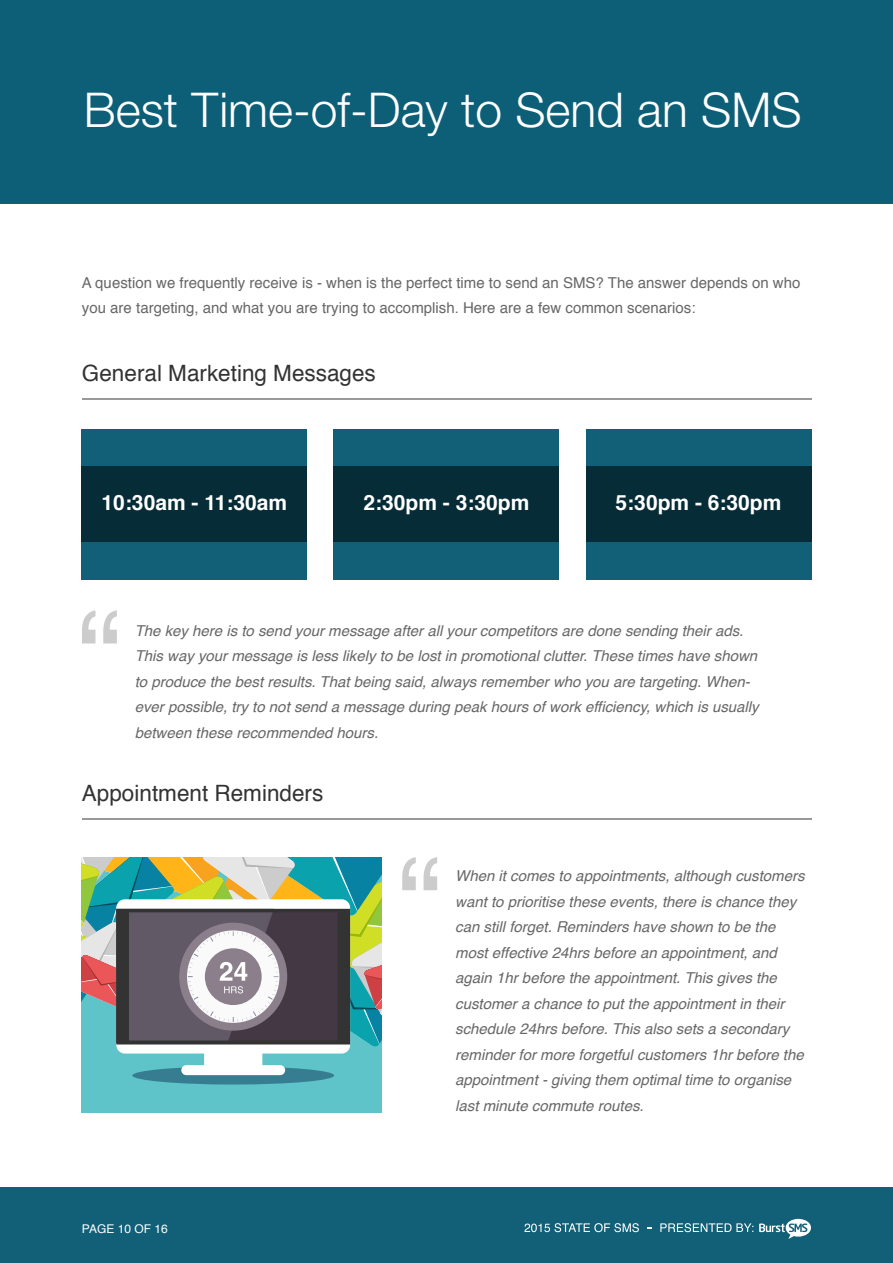
<style>
.page{position:relative;width:893px;height:1263px;background:#fff}
.page>*{position:absolute;margin:0;border:0;box-sizing:border-box;transform-origin:0 0}
.t1{font:300 48px "Helvetica Neue";color:#fff}
.t2{font:22.5px "Helvetica";color:#333}
.t3{font:700 21px "Helvetica";color:#fff}
.t4{font:italic 15px/25.5px "Helvetica";color:#666766}
.t5{font:15px/25.5px "Helvetica";color:#666766}
.t6{font:12px "Helvetica";color:#fff}
</style>
<div class="page">
<div style="left:0;top:1188px;width:893px;height:75px;background:#116078"></div>
<svg style="left:524px;top:1223px;width:115px;height:9px"></svg>
<svg style="left:759px;top:1219px;width:52px;height:20px"></svg>
<svg style="left:660px;top:1223px;width:93px;height:9px"></svg>
<div style="left:0;top:0;width:893px;height:203px;background:#0d5f77"></div>
<hr style="left:82px;top:399px;width:729px;height:1px;background:#999">
<hr style="left:82px;top:818px;width:729px;height:1px;background:#999">
<svg style="left:82px;top:610px;width:35px;height:33px"></svg>
<svg style="left:402px;top:857px;width:35px;height:33px"></svg>
<div style="left:82px;top:429px;width:225px;height:150px;background:#116078"></div>
<div style="left:334px;top:429px;width:225px;height:150px;background:#116078"></div>
<div style="left:586px;top:429px;width:225px;height:150px;background:#116078"></div>
<div style="left:82px;top:467px;width:225px;height:75px;background:#062c37"></div>
<div style="left:334px;top:467px;width:225px;height:75px;background:#062c37"></div>
<div style="left:586px;top:467px;width:225px;height:75px;background:#062c37"></div>
<div style="left:82px;top:857px;width:300px;height:255px;background:#5ec4c9"></div>
<div style="left:132px;top:1066px;width:202px;height:18px;background:#367d91;border-radius:50%"></div>
<svg style="left:82px;top:857px;width:300px;height:218px"></svg>
<h1 class="t1" style="left:84px;top:71px;width:719px">Best Time-of-Day to Send an SMS</h1>
<p class="t5" style="left:82px;top:270px;width:720px">A question we frequently receive is - when is the perfect time to send an SMS? The answer depends on who you are targeting, and what you are trying to accomplish. Here are a few common scenarios:</p>
<h2 class="t2" style="left:82px;top:356px;width:295px">General Marketing Messages</h2>
<h3 class="t3" style="left:102px;top:486px;width:187px">10:30am - 11:30am</h3>
<h3 class="t3" style="left:364px;top:486px;width:167px">2:30pm - 3:30pm</h3>
<h3 class="t3" style="left:616px;top:486px;width:167px">5:30pm - 6:30pm</h3>
<p class="t4" style="left:135px;top:618px;width:625px">The key here is to send your message after all your competitors are done sending their ads.<br>This way your message is less likely to be lost in promotional clutter. These times have shown to produce the best results. That being said, always remember who you are targeting. When&shy;ever possible, try to not send a message during peak hours of work efficiency, which is usually between these recommended hours.</p>
<h2 class="t2" style="left:82px;top:776px;width:243px">Appointment Reminders</h2>
<p class="t6" style="left:82px;top:1220px;width:87px">PAGE 10 OF 16</p>
<p class="t4" style="left:455px;top:864px;width:351px">When it comes to appointments, although customers want to prioritise these events, there is chance they can still forget. Reminders have shown to be the most effective 24hrs before an appointment, and again 1hr before the appointment. This gives the customer a chance to put the appointment in their schedule 24hrs before. This also sets a secondary reminder for more forgetful customers 1hr before the appointment - giving them optimal time to organise last minute commute routes.</p>
</div>
